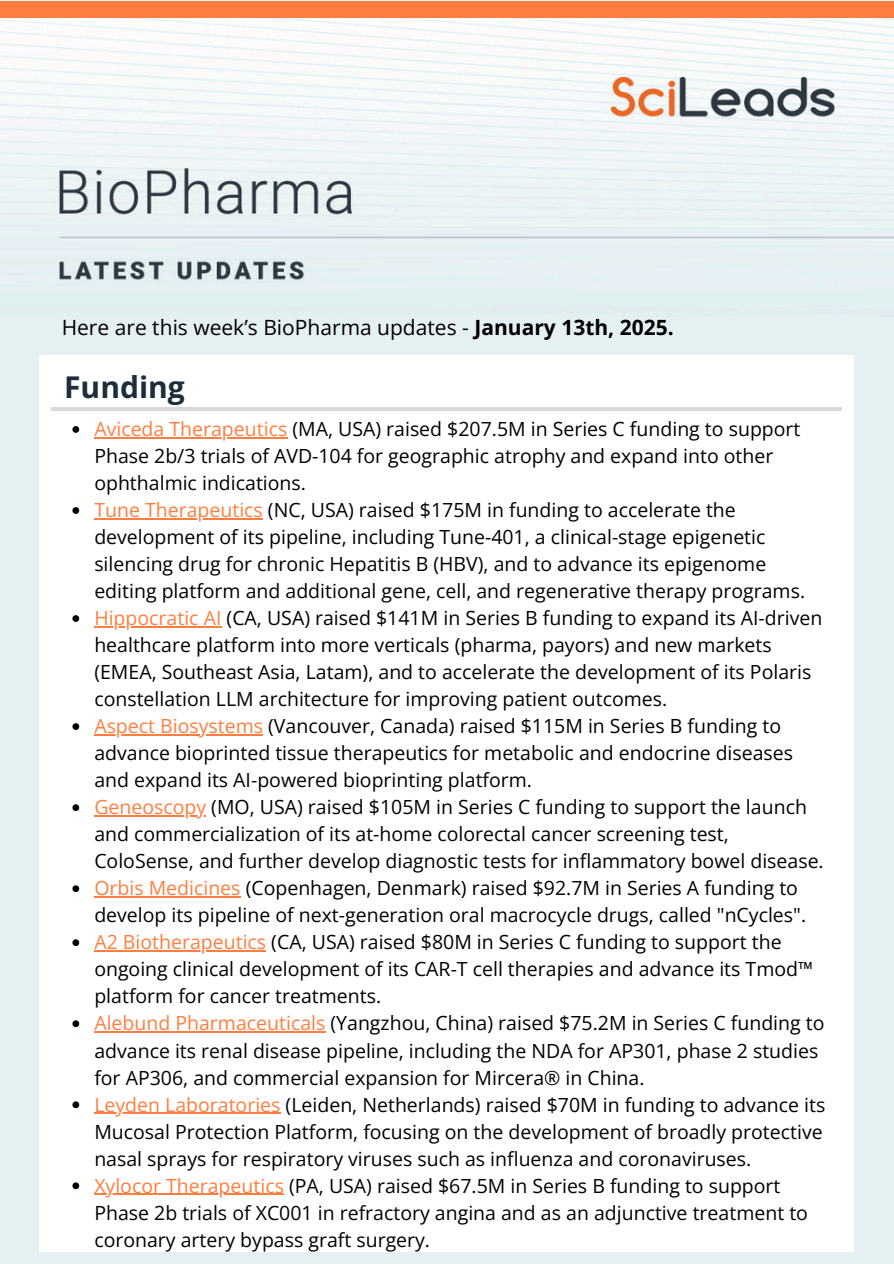
<style>
.page{position:relative;width:894px;height:1264px;background:#fff}
.page>*{position:absolute;margin:0;border:0;box-sizing:border-box;transform-origin:0 0}
.t1{font:700 30px "Open Sans";color:#1c2d3b}
.t2{font:21px "Open Sans";color:#000}
.t3{font:19.5px/27px "Open Sans";color:#000}
.s1{font-weight:700}
.s2{color:#ff7e3f}
</style>
<div class="page">
<div style="left:0;top:0;width:893px;height:1263px;background:#e5f0f3"></div>
<img style="left:0;top:18px;width:893px;height:262px">
<div style="left:0;top:1px;width:893px;height:17px;background:#ff7e3f"></div>
<div style="left:40px;top:355px;width:813px;height:896px;background:#fff"></div>
<svg style="left:72px;top:426px;width:7px;height:7px"></svg>
<hr style="left:94px;top:437px;width:193px;height:1px;background:#ff7e3f">
<svg style="left:72px;top:507px;width:7px;height:7px"></svg>
<hr style="left:94px;top:518px;width:169px;height:1px;background:#ff7e3f">
<svg style="left:72px;top:615px;width:7px;height:7px"></svg>
<hr style="left:94px;top:626px;width:127px;height:1px;background:#ff7e3f">
<svg style="left:72px;top:723px;width:7px;height:7px"></svg>
<hr style="left:94px;top:734px;width:169px;height:1px;background:#ff7e3f">
<svg style="left:72px;top:804px;width:7px;height:7px"></svg>
<hr style="left:94px;top:815px;width:112px;height:1px;background:#ff7e3f">
<svg style="left:72px;top:885px;width:7px;height:7px"></svg>
<hr style="left:94px;top:896px;width:146px;height:1px;background:#ff7e3f">
<svg style="left:72px;top:939px;width:7px;height:7px"></svg>
<hr style="left:94px;top:950px;width:172px;height:1px;background:#ff7e3f">
<svg style="left:72px;top:1020px;width:7px;height:7px"></svg>
<hr style="left:94px;top:1031px;width:231px;height:1px;background:#ff7e3f">
<svg style="left:72px;top:1101px;width:7px;height:7px"></svg>
<hr style="left:94px;top:1112px;width:186px;height:1px;background:#ff7e3f">
<svg style="left:72px;top:1182px;width:7px;height:7px"></svg>
<hr style="left:94px;top:1193px;width:190px;height:1px;background:#ff7e3f">
<hr style="left:51px;top:407px;width:790px;height:4px;background:#d9d9d9">
<p class="t2" style="left:62px;top:312px;width:613px">Here are this week’s BioPharma updates - <span class="s1">January 13th, 2025.</span></p>
<p class="t1" style="left:64px;top:366px;width:122px">Funding</p>
<p class="t3" style="left:94px;top:415px;width:707px"><span class="s2">Aviceda Therapeutics</span> (MA, USA) raised $207.5M in Series C funding to support<br>Phase 2b/3 trials of AVD-104 for geographic atrophy and expand into other ophthalmic indications.</p>
<p class="t3" style="left:94px;top:496px;width:712px"><span class="s2">Tune Therapeutics</span> (NC, USA) raised $175M in funding to accelerate the development of its pipeline, including Tune-401, a clinical-stage epigenetic silencing drug for chronic Hepatitis B (HBV), and to advance its epigenome editing platform and additional gene, cell, and regenerative therapy programs.</p>
<h1 class="t3" style="left:94px;top:604px;width:729px"><span class="s2">Hippocratic AI</span> (CA, USA) raised $141M in Series B funding to expand its AI-driven healthcare platform into more verticals (pharma, payors) and new markets (EMEA, Southeast Asia, Latam), and to accelerate the development of its Polaris constellation LLM architecture for improving patient outcomes.</h1>
<p class="t3" style="left:94px;top:712px;width:700px"><span class="s2">Aspect Biosystems</span> (Vancouver, Canada) raised $115M in Series B funding to advance bioprinted tissue therapeutics for metabolic and endocrine diseases and expand its AI-powered bioprinting platform.</p>
<p class="t3" style="left:94px;top:793px;width:730px"><span class="s2">Geneoscopy</span> (MO, USA) raised $105M in Series C funding to support the launch and commercialization of its at-home colorectal cancer screening test,<br>ColoSense, and further develop diagnostic tests for inflammatory bowel disease.</p>
<p class="t3" style="left:94px;top:874px;width:713px"><span class="s2">Orbis Medicines</span> (Copenhagen, Denmark) raised $92.7M in Series A funding to develop its pipeline of next-generation oral macrocycle drugs, called "nCycles".</p>
<p class="t3" style="left:94px;top:928px;width:720px"><span class="s2">A2 Biotherapeutics</span> (CA, USA) raised $80M in Series C funding to support the ongoing clinical development of its CAR-T cell therapies and advance its Tmod™ platform for cancer treatments.</p>
<p class="t3" style="left:94px;top:1009px;width:731px"><span class="s2">Alebund Pharmaceuticals</span> (Yangzhou, China) raised $75.2M in Series C funding to advance its renal disease pipeline, including the NDA for AP301, phase 2 studies for AP306, and commercial expansion for Mircera® in China.</p>
<p class="t3" style="left:94px;top:1090px;width:732px"><span class="s2">Leyden Laboratories</span> (Leiden, Netherlands) raised $70M in funding to advance its<br>Mucosal Protection Platform, focusing on the development of broadly protective nasal sprays for respiratory viruses such as influenza and coronaviruses.</p>
<p class="t3" style="left:94px;top:1171px;width:715px"><span class="s2">Xylocor Therapeutics</span> (PA, USA) raised $67.5M in Series B funding to support<br>Phase 2b trials of XC001 in refractory angina and as an adjunctive treatment to coronary artery bypass graft surgery.</p>
</div>
